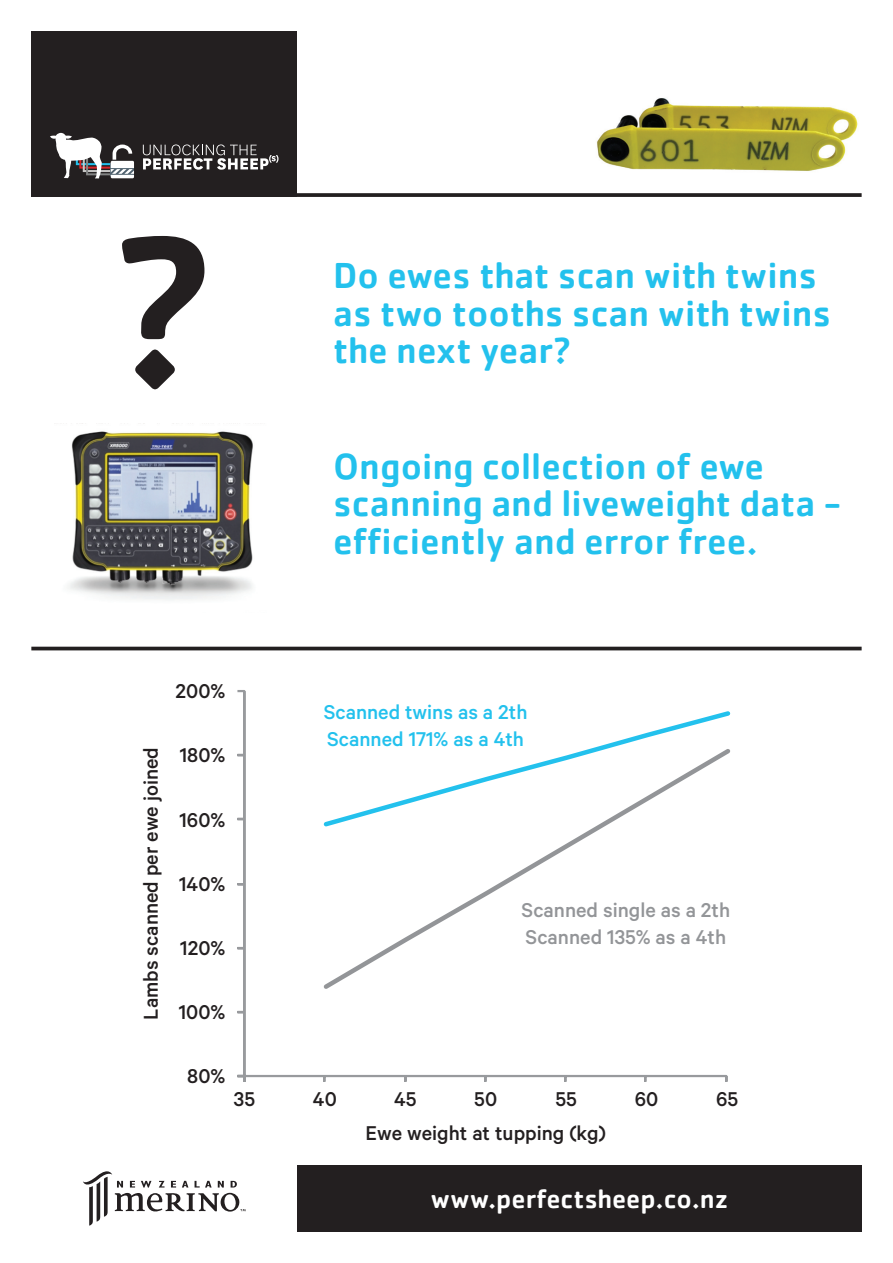
<style>
.page{position:relative;width:893px;height:1263px;background:#fff}
.page>*{position:absolute;margin:0;border:0;box-sizing:border-box;transform-origin:0 0}
.t1{font:500 37.5px/37.5px "Cachet Pro";color:#23c1ed}
.t2{font:500 27px "Cachet Pro";color:#fff}
.t3{font:500 22.5px "Calibre";color:#231f20}
.t4{font:500 22.5px/27px "Calibre";color:#939598}
.t5{font:500 22.5px/27px "Calibre";color:#23c1ed}
</style>
<div class="page">
<div style="left:31px;top:31px;width:266px;height:166px;background:#231f20"></div>
<svg style="left:50px;top:133px;width:84px;height:45px"></svg>
<svg style="left:143px;top:144px;width:136px;height:26px"></svg>
<svg style="left:297px;top:193px;width:565px;height:4px;background:#302c2d"></svg>
<svg style="left:122px;top:236px;width:82px;height:153px"></svg>
<img style="left:69px;top:423px;width:184px;height:177px">
<svg style="left:237px;top:690px;width:491px;height:392px"></svg>
<svg style="left:320px;top:830px;width:408px;height:163px"></svg>
<svg style="left:320px;top:708px;width:411px;height:122px"></svg>
<hr style="left:31px;top:647px;width:831px;height:3px;background:#231f20">
<img style="left:597px;top:98px;width:261px;height:73px">
<div style="left:297px;top:1165px;width:565px;height:66px;background:#231f20"></div>
<svg style="left:83px;top:1171px;width:163px;height:55px"></svg>
<p class="t1" style="left:333px;top:256px;width:499px">Do ewes that scan with twins as two tooths scan with twins the next year?</p>
<p class="t1" style="left:333px;top:447px;width:509px">Ongoing collection of ewe scanning and liveweight data - efficiently and error free.</p>
<p class="t3" style="left:176px;top:678px;width:51px">200%</p>
<p class="t3" style="left:138px;top:1020px;width:274px;rotate:-90deg">Lambs scanned per ewe joined</p>
<p class="t3" style="left:180px;top:742px;width:47px">180%</p>
<p class="t3" style="left:180px;top:806px;width:47px">160%</p>
<p class="t3" style="left:179px;top:871px;width:48px">140%</p>
<p class="t3" style="left:180px;top:935px;width:47px">120%</p>
<p class="t3" style="left:179px;top:999px;width:48px">100%</p>
<p class="t5" style="left:324px;top:698px;width:205px">Scanned twins as a 2th<br>Scanned 171% as a 4th</p>
<p class="t4" style="left:522px;top:896px;width:210px">Scanned single as a 2th<br>Scanned 135% as a 4th</p>
<p class="t3" style="left:187px;top:1063px;width:40px">80%</p>
<p class="t3" style="left:234px;top:1086px;width:23px">35</p>
<p class="t3" style="left:313px;top:1086px;width:25px">40</p>
<p class="t3" style="left:394px;top:1086px;width:24px">45</p>
<p class="t3" style="left:474px;top:1086px;width:24px">50</p>
<p class="t3" style="left:555px;top:1086px;width:23px">55</p>
<p class="t3" style="left:635px;top:1086px;width:25px">60</p>
<p class="t3" style="left:716px;top:1086px;width:24px">65</p>
<p class="t3" style="left:366px;top:1119px;width:242px">Ewe weight at tupping (kg)</p>
<p class="t2" style="left:431px;top:1182px;width:299px">www.perfectsheep.co.nz</p>
</div>
